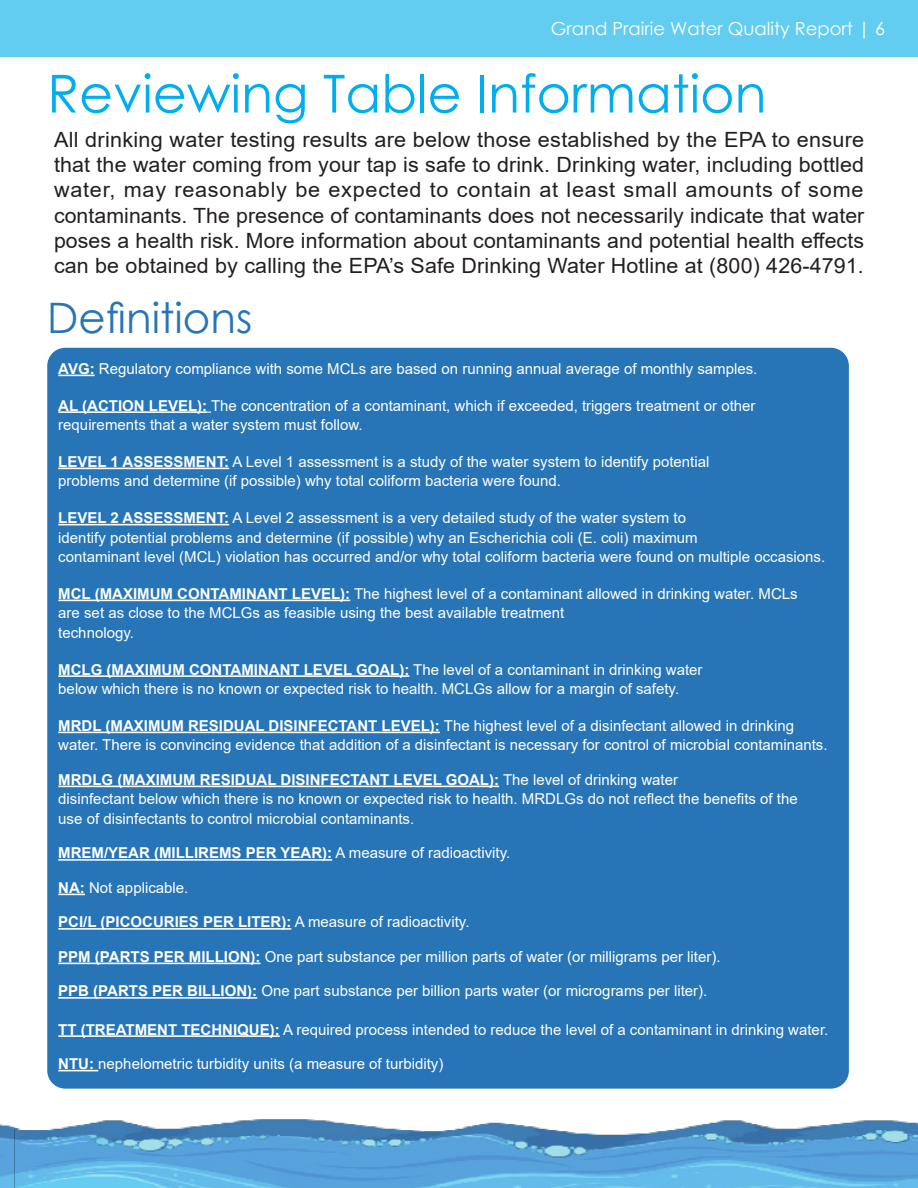
<style>
.page{position:relative;width:918px;height:1188px;background:#fff}
.page>*{position:absolute;margin:0;border:0;box-sizing:border-box;transform-origin:0 0}
.t1{font:52.5px "Century Gothic";color:#00aeef}
.t2{font:42px "Century Gothic";color:#2775b7}
.t3{font:21px/25.2px "Arial";letter-spacing:.02em;color:#231f20;text-align:justify}
.t4{font:18px "Century Gothic";color:#fff}
.t5{font:15px "Arial";color:#fff}
.t6{font:700 15px "Arial";color:#fff}
.s1{font-weight:700}
.s2{font-weight:400}
</style>
<div class="page">
<div style="left:47px;top:348px;width:802px;height:741px;background:#2775b7;border-radius:18px"></div>
<img style="left:0;top:1119px;width:918px;height:69px">
<div style="left:0;top:0;width:918px;height:57px;background:#63cdf1"></div>
<hr style="left:58px;top:375px;width:37px;height:1px;background:#fff">
<hr style="left:58px;top:411px;width:149px;height:2px;background:#fff">
<hr style="left:58px;top:468px;width:171px;height:1px;background:#fff">
<hr style="left:58px;top:524px;width:171px;height:1px;background:#fff">
<hr style="left:58px;top:600px;width:292px;height:1px;background:#fff">
<hr style="left:58px;top:675px;width:351px;height:2px;background:#fff">
<hr style="left:58px;top:732px;width:382px;height:1px;background:#fff">
<hr style="left:58px;top:786px;width:441px;height:1px;background:#fff">
<hr style="left:58px;top:859px;width:274px;height:2px;background:#fff">
<svg style="left:58px;top:894px;width:27px;height:1px"></svg>
<hr style="left:58px;top:928px;width:233px;height:2px;background:#fff">
<hr style="left:58px;top:963px;width:203px;height:1px;background:#fff">
<hr style="left:58px;top:997px;width:199px;height:2px;background:#fff">
<hr style="left:58px;top:1035px;width:222px;height:2px;background:#fff">
<hr style="left:58px;top:1070px;width:40px;height:1px;background:#fff">
<p class="t4" style="left:551px;top:16px;width:336px">Grand Prairie Water Quality Report | 6</p>
<p class="t1" style="left:47px;top:57px;width:721px">Reviewing Table Information</p>
<p class="t3" style="left:54px;top:127px;width:812px">All drinking water testing results are below those established by the EPA to ensure that the water coming from your tap is safe to drink. Drinking water, including bottled water, may reasonably be expected to contain at least small amounts of some</p>
<p class="t3" style="left:54px;top:203px;width:812px">contaminants. The presence of contaminants does not necessarily indicate that water poses a health risk. More information about contaminants and potential health effects can be obtained by calling the EPA’s Safe Drinking Water Hotline at (800) 426-4791.</p>
<p class="t2" style="left:47px;top:288px;width:207px">Definitions</p>
<p class="t5" style="left:58px;top:358px;width:701px"><span class="s1">AVG:</span> Regulatory compliance with some MCLs are based on running annual average of monthly samples.</p>
<p class="t5" style="left:58px;top:395px;width:699px"><span class="s1">AL (ACTION LEVEL):</span> The concentration of a contaminant, which if exceeded, triggers treatment or other</p>
<p class="t5" style="left:58px;top:414px;width:306px">requirements that a water system must follow.</p>
<p class="t5" style="left:58px;top:451px;width:653px"><span class="s1">LEVEL 1 ASSESSMENT:</span> A Level 1 assessment is a study of the water system to identify potential</p>
<p class="t5" style="left:58px;top:471px;width:504px">problems and determine (if possible) why total coliform bacteria were found.</p>
<p class="t5" style="left:58px;top:507px;width:629px"><span class="s1">LEVEL 2 ASSESSMENT:</span> A Level 2 assessment is a very detailed study of the water system to</p>
<p class="t5" style="left:58px;top:527px;width:641px">identify potential problems and determine (if possible) why an Escherichia coli (E. coli) maximum</p>
<p class="t5" style="left:58px;top:546px;width:768px">contaminant level (MCL) violation has occurred and/or why total coliform bacteria were found on multiple occasions.</p>
<p class="t5" style="left:58px;top:583px;width:741px"><span class="s1">MCL (MAXIMUM CONTAMINANT LEVEL):</span> The highest level of a contaminant allowed in drinking water. MCLs</p>
<p class="t5" style="left:58px;top:603px;width:508px">are set as close to the MCLGs as feasible using the best available treatment</p>
<p class="t5" style="left:58px;top:622px;width:77px">technology.</p>
<p class="t5" style="left:58px;top:659px;width:646px"><span class="s1">MCLG (MAXIMUM CONTAMINANT LEVEL GOAL):</span> The level of a contaminant in drinking water</p>
<p class="t5" style="left:58px;top:678px;width:622px">below which there is no known or expected risk to health. MCLGs allow for a margin of safety.</p>
<p class="t5" style="left:58px;top:715px;width:737px"><span class="s1">MRDL (MAXIMUM RESIDUAL DISINFECTANT LEVEL):</span> The highest level of a disinfectant allowed in drinking</p>
<p class="t5" style="left:58px;top:735px;width:771px">water. There is convincing evidence that addition of a disinfectant is necessary for control of microbial contaminants.</p>
<p class="t6" style="left:58px;top:769px;width:621px">MRDLG (MAXIMUM RESIDUAL DISINFECTANT LEVEL GOAL): <span class="s2">The level of drinking water</span></p>
<p class="t5" style="left:58px;top:789px;width:741px">disinfectant below which there is no known or expected risk to health. MRDLGs do not reflect the benefits of the</p>
<p class="t5" style="left:58px;top:808px;width:357px">use of disinfectants to control microbial contaminants.</p>
<p class="t6" style="left:58px;top:842px;width:454px">MREM/YEAR (MILLIREMS PER YEAR): <span class="s2">A measure of radioactivity.</span></p>
<p class="t5" style="left:58px;top:877px;width:132px"><span class="s1">NA:</span> Not applicable.</p>
<p class="t6" style="left:58px;top:911px;width:413px">PCI/L (PICOCURIES PER LITER): <span class="s2">A measure of radioactivity.</span></p>
<p class="t5" style="left:58px;top:946px;width:664px"><span class="s1">PPM (PARTS PER MILLION):</span> One part substance per million parts of water (or milligrams per liter).</p>
<p class="t5" style="left:58px;top:981px;width:651px"><span class="s1">PPB (PARTS PER BILLION):</span> One part substance per billion parts water (or micrograms per liter).</p>
<p class="t5" style="left:58px;top:1019px;width:772px"><span class="s1">TT (TREATMENT TECHNIQUE):</span> A required process intended to reduce the level of a contaminant in drinking water.</p>
<p class="t5" style="left:58px;top:1053px;width:387px"><span class="s1">NTU:</span> nephelometric turbidity units (a measure of turbidity)</p>
</div>
